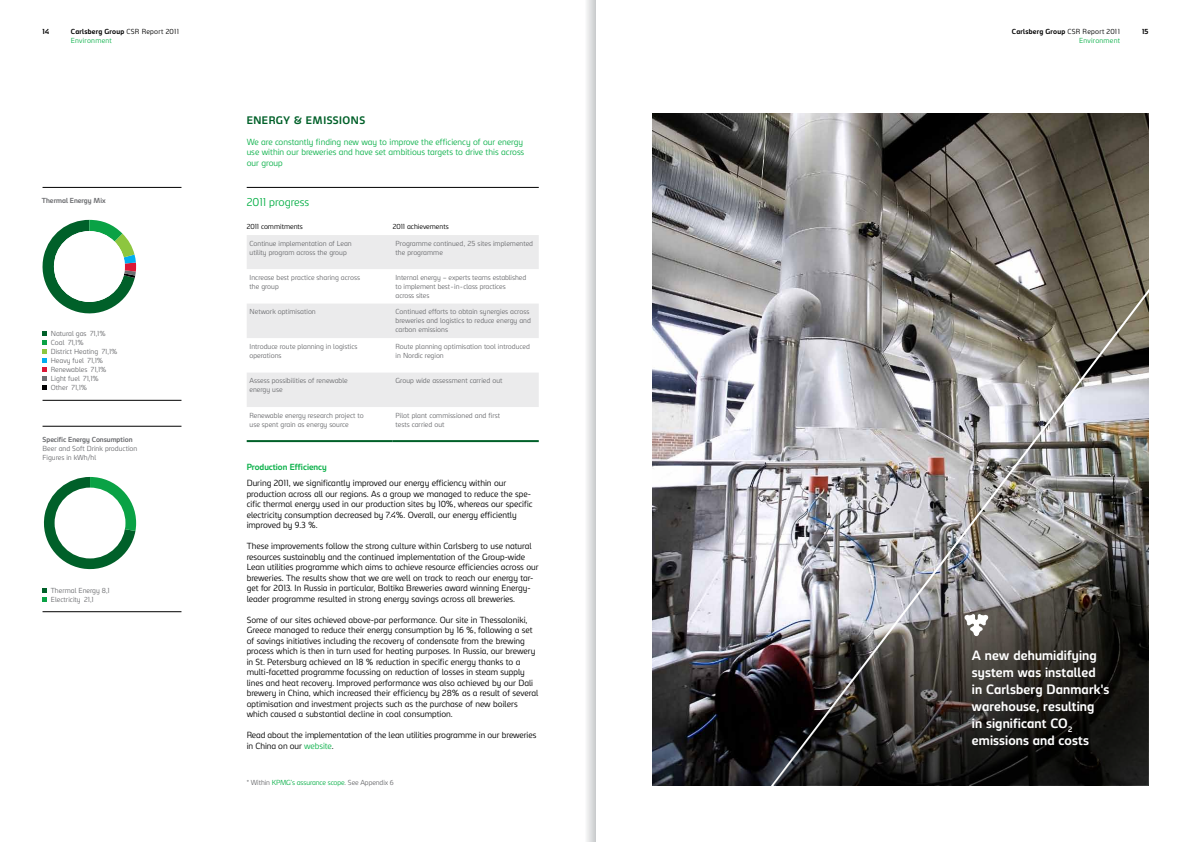
<style>
.page{position:relative;width:1191px;height:842px;background:#fff}
.page>*{position:absolute;margin:0;border:0;box-sizing:border-box;transform-origin:0 0}
.t1{font:700 13px/17px "Carlsberg Sans";letter-spacing:.01em;color:#fff}
.t2{font:300 11px "Carlsberg Sans";color:#0db14b}
.t3{font:700 10.5px "Carlsberg Sans";letter-spacing:.05em;color:#006029}
.t4{font:300 8.5px/10.5px "Carlsberg Sans";color:#000}
.t5{font:300 8.5px/10.5px "Carlsberg Sans";color:#0db14b}
.t6{font:700 8.5px "Carlsberg Sans";color:#0db14b}
.t7{font:300 7px/9px "Carlsberg Sans";color:#6d6e71}
.t8{font:700 7px/9px "Carlsberg Sans";letter-spacing:.03em;color:#000}
.t9{font:700 7px "Carlsberg Sans";color:#6d6e71}
.t10{font:300 7px "Carlsberg Sans";color:#000}
.t11{font:300 7px "Carlsberg Sans";color:#0db14b}
.s1{font-weight:300}
.s2{font-weight:300;color:#0db14b}
.s3{color:#0db14b}
</style>
<div class="page">
<img style="left:652px;top:113px;width:496px;height:672px">
<svg style="left:247px;top:235px;width:292px;height:172px;fill:#ebebec"></svg>
<hr style="left:247px;top:440px;width:146px;height:2px;background:#006029">
<hr style="left:393px;top:440px;width:146px;height:2px;background:#006029">
<hr style="left:247px;top:187px;width:292px;height:1px;background:#000">
<svg style="left:43px;top:331px;width:4px;height:59px"></svg>
<hr style="left:43px;top:187px;width:138px;height:1px;background:#000">
<hr style="left:43px;top:400px;width:138px;height:1px;background:#000">
<svg style="left:42px;top:220px;width:94px;height:94px"></svg>
<svg style="left:43px;top:588px;width:4px;height:14px"></svg>
<svg style="left:43px;top:477px;width:93px;height:93px"></svg>
<div style="left:55px;top:488px;width:70px;height:70px;background:#fff;border-radius:50%"></div>
<hr style="left:43px;top:426px;width:138px;height:1px;background:#000">
<hr style="left:43px;top:611px;width:138px;height:1px;background:#000">
<img style="left:762px;top:281px;width:387px;height:505px">
<img style="left:773px;top:292px;width:375px;height:493px">
<svg style="left:964px;top:614px;width:24px;height:22px"></svg>
<div style="left:575px;top:0;width:20px;height:842px;background:linear-gradient(to right,#fff,#dadbdc)"></div>
<p class="t8" style="left:43px;top:26px;width:8px">14</p>
<p class="t8" style="left:1011px;top:26px;width:110px">Carlsberg Group <span class="s1">CSR Report 2011</span></p>
<p class="t8" style="left:1142px;top:26px;width:8px">15</p>
<p class="t11" style="left:1079px;top:35px;width:42px">Environment</p>
<p class="t8" style="left:71px;top:26px;width:110px">Carlsberg Group <span class="s1">CSR Report 2011<br></span><span class="s2">Environment</span></p>
<p class="t9" style="left:42px;top:195px;width:65px">Thermal Energy Mix</p>
<p class="t7" style="left:47px;top:329px;width:60px">Natural gas 71,1%</p>
<p class="t7" style="left:51px;top:338px;width:34px">Coal 71,1%</p>
<p class="t7" style="left:51px;top:347px;width:68px">District Heating 71,1%</p>
<p class="t7" style="left:51px;top:356px;width:54px">Heavy fuel 71,1%</p>
<p class="t7" style="left:47px;top:365px;width:61px">Renewables 71,1%</p>
<p class="t7" style="left:47px;top:374px;width:53px">Light fuel 71,1%</p>
<p class="t7" style="left:47px;top:383px;width:41px">Other 71,1%</p>
<p class="t9" style="left:43px;top:434px;width:91px">Specific Energy Consumption</p>
<p class="t7" style="left:43px;top:443px;width:96px">Beer and Soft Drink production<br>Figures in kWh/hl</p>
<p class="t7" style="left:47px;top:585px;width:64px;text-indent:4px">Thermal Energy 8,1<br>E lectricity 21,1</p>
<p class="t3" style="left:247px;top:113px;width:119px">Energy &amp; emissions</p>
<p class="t5" style="left:247px;top:136px;width:279px">We are constantly finding new way to improve the efficiency of our energy use within our breweries and have set ambitious targets to drive this across our group</p>
<p class="t2" style="left:247px;top:194px;width:64px">2011 progress</p>
<p class="t10" style="left:247px;top:222px;width:58px">2011 commitments</p>
<p class="t10" style="left:393px;top:222px;width:58px">2011 achievements</p>
<p class="t7" style="left:249px;top:239px;width:104px">Continue implementation of Lean utility program across the group</p>
<p class="t7" style="left:395px;top:239px;width:139px">Programme continued, 25 sites implemented the programme</p>
<p class="t7" style="left:249px;top:273px;width:112px">I ncrease best practice sharing across the group</p>
<p class="t7" style="left:395px;top:273px;width:132px">I nternal energy – experts teams established to implement best-in-class practices<br>across sites</p>
<p class="t7" style="left:249px;top:307px;width:68px">N etwork optimisation</p>
<p class="t7" style="left:395px;top:307px;width:137px">Continued efforts to obtain synergies across breweries and logistics to reduce energy and carbon emissions</p>
<p class="t7" style="left:249px;top:342px;width:109px">I ntroduce route planning in logistics operations</p>
<p class="t7" style="left:395px;top:342px;width:136px">Route planning optimisation tool introduced in Nordic region</p>
<p class="t7" style="left:249px;top:376px;width:100px">Assess possibilities of renewable energy use</p>
<p class="t7" style="left:395px;top:376px;width:108px">Group wide assessment carried out</p>
<p class="t7" style="left:249px;top:411px;width:116px">Renewable energy research project to use spent grain as energy source</p>
<p class="t7" style="left:395px;top:411px;width:106px">Pilot plant commissioned and first tests carried out</p>
<p class="t6" style="left:247px;top:461px;width:81px">Production Efficiency</p>
<p class="t4" style="left:247px;top:477px;width:287px">During 2011, we significantly improved our energy efficiency within our production across all our regions. As a group we managed to reduce the spe&shy;cific thermal energy used in our production sites by 10%, whereas our specific electricity consumption decreased by 7.4%. Overall, our energy efficiently improved by 9.3 %.</p>
<p class="t4" style="left:247px;top:540px;width:293px">These improvements follow the strong culture within Carlsberg to use natural resources sustainably and the continued implementation of the Group-wide Lean utilities programme which aims to achieve resource efficiencies across our breweries. The results show that we are well on track to reach our energy tar&shy;get for 2013. I n Russia in particular, Baltika B reweries award winning Energy&shy;leader programme resulted in strong energy savings across all breweries.</p>
<p class="t4" style="left:247px;top:614px;width:293px">Some of our sites achieved above-par performance. Our site in Thessaloniki, Greece managed to reduce their energy consumption by 16 %, following a set of savings initiatives including the recovery of condensate from the brewing process which is then in turn used for heating purposes. I n Russia, our brewery in St. Petersburg achieved an 18 % reduction in specific energy thanks to a multi-facetted programme focussing on reduction of losses in steam supply lines and heat recovery. I mproved performance was also achieved by our Dali brewery in China, which increased their efficiency by 28% as a result of several optimisation and investment projects such as the purchase of new boilers which caused a substantial decline in coal consumption.</p>
<p class="t4" style="left:247px;top:729px;width:291px">Read about the implementation of the lean utilities programme in our breweries in China on our <span class="s3">website</span>.</p>
<p class="t7" style="left:247px;top:778px;width:149px">* Within <span class="s3">KPMG’s assurance scope</span>. See Appendix 6</p>
<h1 class="t1" style="left:972px;top:646px;width:139px">A new dehumidifying system was installed<br>in Carlsberg Danmark's warehouse, resulting<br>in significant CO<sub>2 </sub>emissions and costs</h1>
</div>
